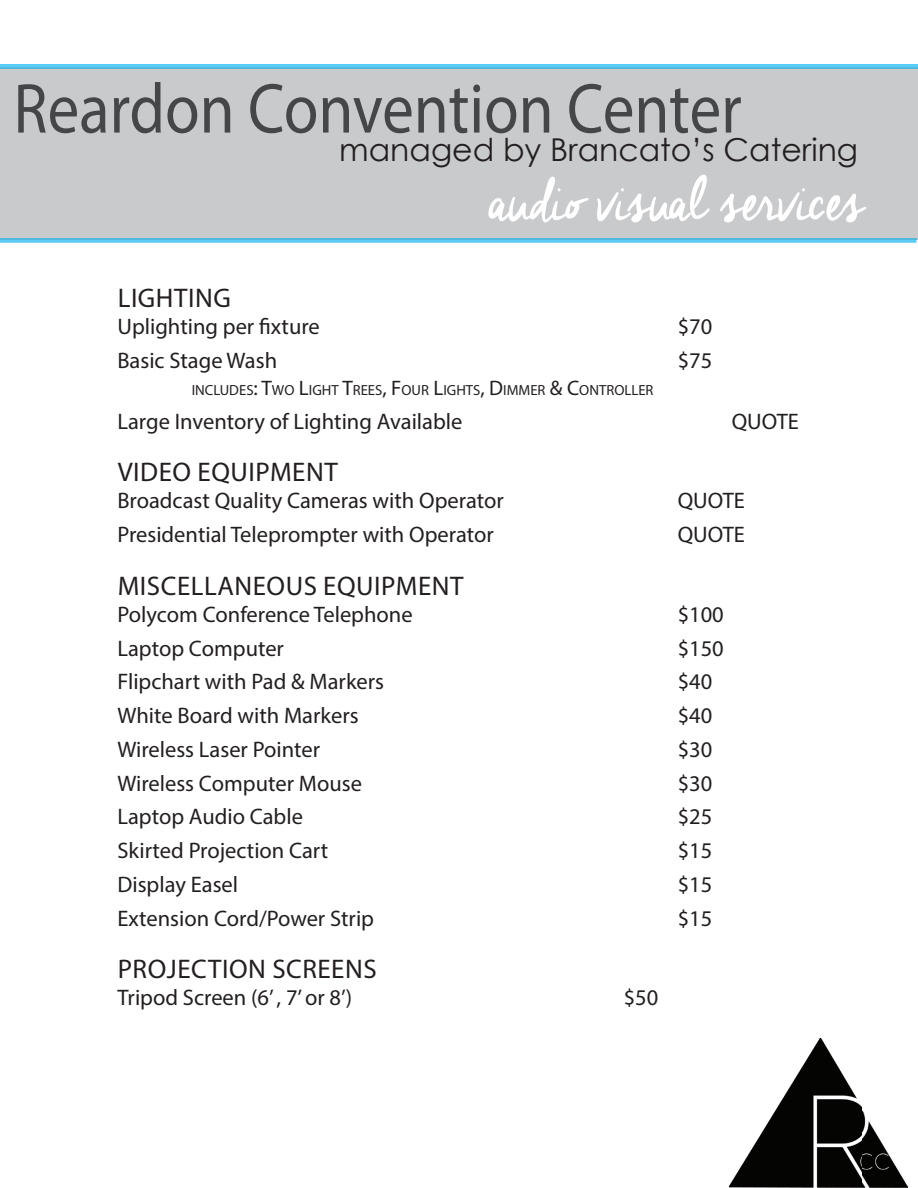
<style>
.page{position:relative;width:918px;height:1188px;background:#fff}
.page>*{position:absolute;margin:0;border:0;box-sizing:border-box;transform-origin:0 0}
.t1{font:73.5px "Cheddar Jack";letter-spacing:-.02em;color:#fff}
.t2{font:71.25px "Myriad Pro";color:#454647;scale:.88 1}
.t3{font:31.5px "Century Gothic";color:#231f20}
.t4{font:27px "Myriad Pro";letter-spacing:.02em;color:#231f20}
.t5{font:22.5px "Myriad Pro";color:#231f20}
.t6{font:14.7px "Myriad Pro";color:#231f20}
.s1{font-size:21px}
</style>
<div class="page">
<div style="left:0;top:68px;width:918px;height:172px;background:#c9cacc"></div>
<img style="left:729px;top:1039px;width:179px;height:149px">
<svg style="left:0;top:240px;width:916px;height:3px;background:#67d0f5"></svg>
<hr style="left:0;top:238px;width:916px;height:2px;background:#52b9de">
<svg style="left:1px;top:64px;width:917px;height:4px;background:#58c7ef"></svg>
<hr style="left:1px;top:68px;width:917px;height:1px;background:#52b9de">
<h2 class="t2" style="left:14px;top:65px;width:829px">Reardon Convention Center</h2>
<h3 class="t3" style="left:339px;top:128px;width:520px">managed by Brancato’s Catering</h3>
<h1 class="t1" style="left:488px;top:160px;width:377px">audio visual services</h1>
<p class="t4" style="left:118px;top:282px;width:115px">LIGHTING</p>
<p class="t5" style="left:117px;top:313px;width:204px">Uplighting per xture</p>
<p class="t5" style="left:678px;top:313px;width:36px">$70</p>
<p class="t5" style="left:117px;top:347px;width:161px">Basic Stage Wash</p>
<p class="t5" style="left:678px;top:347px;width:36px">$75</p>
<p class="t6" style="left:192px;top:381px;width:463px">INCLUDES<span class="s1">: T</span>WO <span class="s1">L</span>IGHT <span class="s1">T</span>REES<span class="s1">, F</span>OUR <span class="s1">L</span>IGHTS<span class="s1">, D</span>IMMER <span class="s1">&amp; C</span>ONTROLLER</p>
<p class="t5" style="left:117px;top:407px;width:347px">Large Inventory of Lighting Available</p>
<p class="t5" style="left:732px;top:407px;width:69px">QUOTE</p>
<p class="t4" style="left:118px;top:456px;width:222px">VIDEO EQUIPMENT</p>
<p class="t5" style="left:117px;top:487px;width:388px">Broadcast Quality Cameras with Operator</p>
<p class="t5" style="left:678px;top:487px;width:69px">QUOTE</p>
<p class="t5" style="left:117px;top:521px;width:378px">Presidential Teleprompter with Operator</p>
<p class="t5" style="left:678px;top:521px;width:69px">QUOTE</p>
<p class="t4" style="left:118px;top:569px;width:347px">MISCELLANEOUS EQUIPMENT</p>
<p class="t5" style="left:117px;top:600px;width:297px">Polycom Conference Telephone</p>
<p class="t5" style="left:678px;top:600px;width:48px">$100</p>
<p class="t5" style="left:117px;top:634px;width:168px">Laptop Computer</p>
<p class="t5" style="left:678px;top:634px;width:48px">$150</p>
<p class="t5" style="left:117px;top:668px;width:268px">Flipchart with Pad &amp; Markers</p>
<p class="t5" style="left:678px;top:668px;width:36px">$40</p>
<p class="t5" style="left:117px;top:702px;width:243px">White Board with Markers</p>
<p class="t5" style="left:678px;top:702px;width:36px">$40</p>
<p class="t5" style="left:117px;top:735px;width:204px">Wireless Laser Pointer</p>
<p class="t5" style="left:678px;top:735px;width:36px">$30</p>
<p class="t5" style="left:117px;top:769px;width:246px">Wireless Computer Mouse</p>
<p class="t5" style="left:678px;top:769px;width:36px">$30</p>
<p class="t5" style="left:117px;top:803px;width:187px">Laptop Audio Cable</p>
<p class="t5" style="left:678px;top:803px;width:36px">$25</p>
<p class="t5" style="left:117px;top:837px;width:212px">Skirted Projection Cart</p>
<p class="t5" style="left:678px;top:837px;width:36px">$15</p>
<p class="t5" style="left:117px;top:870px;width:122px">Display Easel</p>
<p class="t5" style="left:678px;top:870px;width:36px">$15</p>
<p class="t5" style="left:117px;top:904px;width:258px">Extension Cord/Power Strip</p>
<p class="t5" style="left:678px;top:904px;width:36px">$15</p>
<p class="t4" style="left:118px;top:952px;width:261px">PROJECTION SCREENS</p>
<p class="t5" style="left:117px;top:984px;width:236px">Tripod Screen (6’ , 7’ or 8’)</p>
<p class="t5" style="left:624px;top:984px;width:36px">$50</p>
</div>
